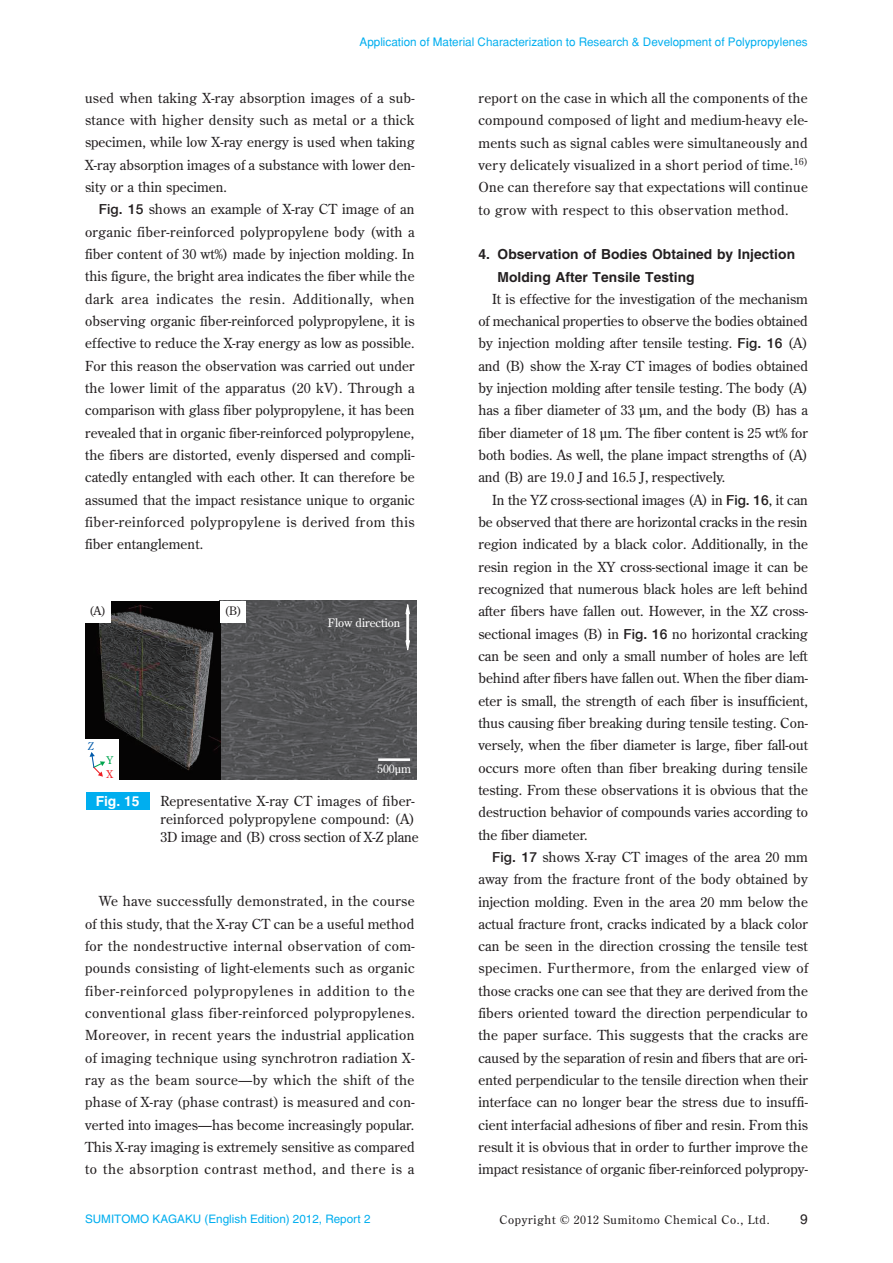
<style>
.page{position:relative;width:893px;height:1263px;background:#fff}
.page>*{position:absolute;margin:0;border:0;box-sizing:border-box;transform-origin:0 0}
.t1{font:13.8px/22.4px "Century Old Style Std";letter-spacing:.005em;color:#231f20;text-align:justify}
.t2{font:700 13.8px/22.4px "Helvetica";letter-spacing:.005em;color:#231f20}
.t3{font:700 13.8px "Helvetica";color:#fff}
.t4{font:13.8px "Helvetica LT Std";color:#231f20}
.t5{font:11.7px "Helvetica";color:#00aeef}
.t6{font:11.7px "Century Old Style Std";letter-spacing:.06em;color:#231f20}
.t7{font:11.7px "Helvetica LT Std";color:#00aeef}
.t8{font:11.7px "Century Old Style Std";color:#fff}
.t9{font:10.65px "Century Old Style Std";color:#015aaa}
.t10{font:10.65px "Century Old Style Std";color:#00a54f}
.t11{font:10.65px "Century Old Style Std";color:#ee1d23}
.s1{font-family:"Helvetica Neue";font-weight:500}
</style>
<div class="page">
<div style="left:86px;top:793px;width:63px;height:17px;background:#00aeef"></div>
<img style="left:85px;top:601px;width:332px;height:178px">
<svg style="left:405px;top:602px;width:5px;height:50px"></svg>
<div style="left:85px;top:601px;width:26px;height:21px;background:#fff"></div>
<div style="left:220px;top:601px;width:26px;height:21px;background:#fff"></div>
<hr style="left:378px;top:758px;width:32px;height:3px;background:#fff">
<div style="left:85px;top:739px;width:34px;height:41px;background:#fff"></div>
<svg style="left:90px;top:752px;width:15px;height:25px"></svg>
<p class="t5" style="left:360px;top:34px;width:450px">Application of Material Characterization to Research &amp; Development of Polypropylenes</p>
<p class="t1" style="left:85px;top:86px;width:331px">used when taking X-ray absorption images of a sub&shy;stance with higher density such as metal or a thick specimen, while low X-ray energy is used when taking X-ray absorption images of a substance with lower den&shy;sity or a thin specimen.</p>
<p class="t1" style="left:85px;top:198px;width:331px;text-indent:14px"><span class="s1">Fig. 15</span> shows an example of X-ray CT image of an organic fiber-reinforced polypropylene body (with a fiber content of 30 wt%) made by injection molding. In this figure, the bright area indicates the fiber while the dark area indicates the resin. Additionally, when observing organic fiber-reinforced polypropylene, it is effective to reduce the X-ray energy as low as possible.<br>For this reason the observation was carried out under the lower limit of the apparatus (20 kV). Through a comparison with glass fiber polypropylene, it has been revealed that in organic fiber-reinforced polypropylene, the fibers are distorted, evenly dispersed and compli&shy;catedly entangled with each other. It can therefore be assumed that the impact resistance unique to organic fiber-reinforced polypropylene is derived from this fiber entanglement.</p>
<p class="t6" style="left:89px;top:603px;width:18px">(A)</p>
<p class="t6" style="left:224px;top:603px;width:19px">(B)</p>
<p class="t9" style="left:88px;top:739px;width:8px">Z</p>
<p class="t10" style="left:106px;top:753px;width:8px">Y</p>
<p class="t11" style="left:106px;top:767px;width:8px">X</p>
<p class="t8" style="left:328px;top:615px;width:74px">Flow direction</p>
<p class="t8" style="left:377px;top:761px;width:35px">500μm</p>
<p class="t3" style="left:96px;top:793px;width:45px">Fig. 15</p>
<p class="t1" style="left:160px;top:792px;width:260px;line-height:18.1px;text-align:left">Representative X-ray CT images of fiber&shy;reinforced polypropylene compound: (A)<br>3D image and (B) cross section of X-Z plane</p>
<p class="t1" style="left:85px;top:890px;width:331px;text-indent:14px">We have successfully demonstrated, in the course of this study, that the X-ray CT can be a useful method for the nondestructive internal observation of com&shy;pounds consisting of light-elements such as organic fiber-reinforced polypropylenes in addition to the conventional glass fiber-reinforced polypropylenes.<br>Moreover, in recent years the industrial application of imaging technique using synchrotron radiation X&shy;ray as the beam source—by which the shift of the phase of X-ray (phase contrast) is measured and con&shy;verted into images—has become increasingly popular.<br>This X-ray imaging is extremely sensitive as compared to the absorption contrast method, and there is a</p>
<p class="t1" style="left:478px;top:87px;width:331px">report on the case in which all the components of the compound composed of light and medium-heavy ele&shy;ments such as signal cables were simultaneously and very delicately visualized in a short period of time.<sup>16)<br></sup>One can therefore say that expectations will continue to grow with respect to this observation method.</p>
<p class="t2" style="left:497px;top:243px;width:299px;text-indent:-19px">4. Observation of Bodies Obtained by Injection<br>Molding After Tensile Testing</p>
<p class="t1" style="left:478px;top:287px;width:331px;text-indent:14px">It is effective for the investigation of the mechanism of mechanical properties to observe the bodies obtained by injection molding after tensile testing. <span class="s1">Fig. 16</span> (A) and (B) show the X-ray CT images of bodies obtained by injection molding after tensile testing. The body (A) has a fiber diameter of 33 μm, and the body (B) has a fiber diameter of 18 μm. The fiber content is 25 wt% for both bodies. As well, the plane impact strengths of (A) and (B) are 19.0 J and 16.5 J, respectively.</p>
<p class="t1" style="left:478px;top:488px;width:331px;text-indent:14px">In the YZ cross-sectional images (A) in <span class="s1">Fig. 16</span>, it can be observed that there are horizontal cracks in the resin region indicated by a black color. Additionally, in the resin region in the XY cross-sectional image it can be recognized that numerous black holes are left behind after fibers have fallen out. However, in the XZ cross&shy;sectional images (B) in <span class="s1">Fig. 16</span> no horizontal cracking can be seen and only a small number of holes are left behind after fibers have fallen out. When the fiber diam&shy;eter is small, the strength of each fiber is insufficient, thus causing fiber breaking during tensile testing. Con&shy;versely, when the fiber diameter is large, fiber fall-out occurs more often than fiber breaking during tensile testing. From these observations it is obvious that the destruction behavior of compounds varies according to the fiber diameter.</p>
<p class="t1" style="left:478px;top:845px;width:331px;text-indent:14px"><span class="s1">Fig. 17</span> shows X-ray CT images of the area 20 mm away from the fracture front of the body obtained by injection molding. Even in the area 20 mm below the actual fracture front, cracks indicated by a black color can be seen in the direction crossing the tensile test specimen. Furthermore, from the enlarged view of those cracks one can see that they are derived from the fibers oriented toward the direction perpendicular to the paper surface. This suggests that the cracks are caused by the separation of resin and fibers that are ori&shy;ented perpendicular to the tensile direction when their interface can no longer bear the stress due to insuffi&shy;cient interfacial adhesions of fiber and resin. From this result it is obvious that in order to further improve the impact resistance of organic fiber-reinforced polypropy-</p>
<p class="t7" style="left:85px;top:1212px;width:287px">SUMITOMO KAGAKU (English Edition) 2012, Report 2</p>
<p class="t6" style="left:499px;top:1212px;width:272px">Copyright © 2012 Sumitomo Chemical Co., Ltd.</p>
<p class="t4" style="left:800px;top:1211px;width:9px">9</p>
<p class="t5" style="left:207px;top:1212px;width:27px">2012</p>
</div>
